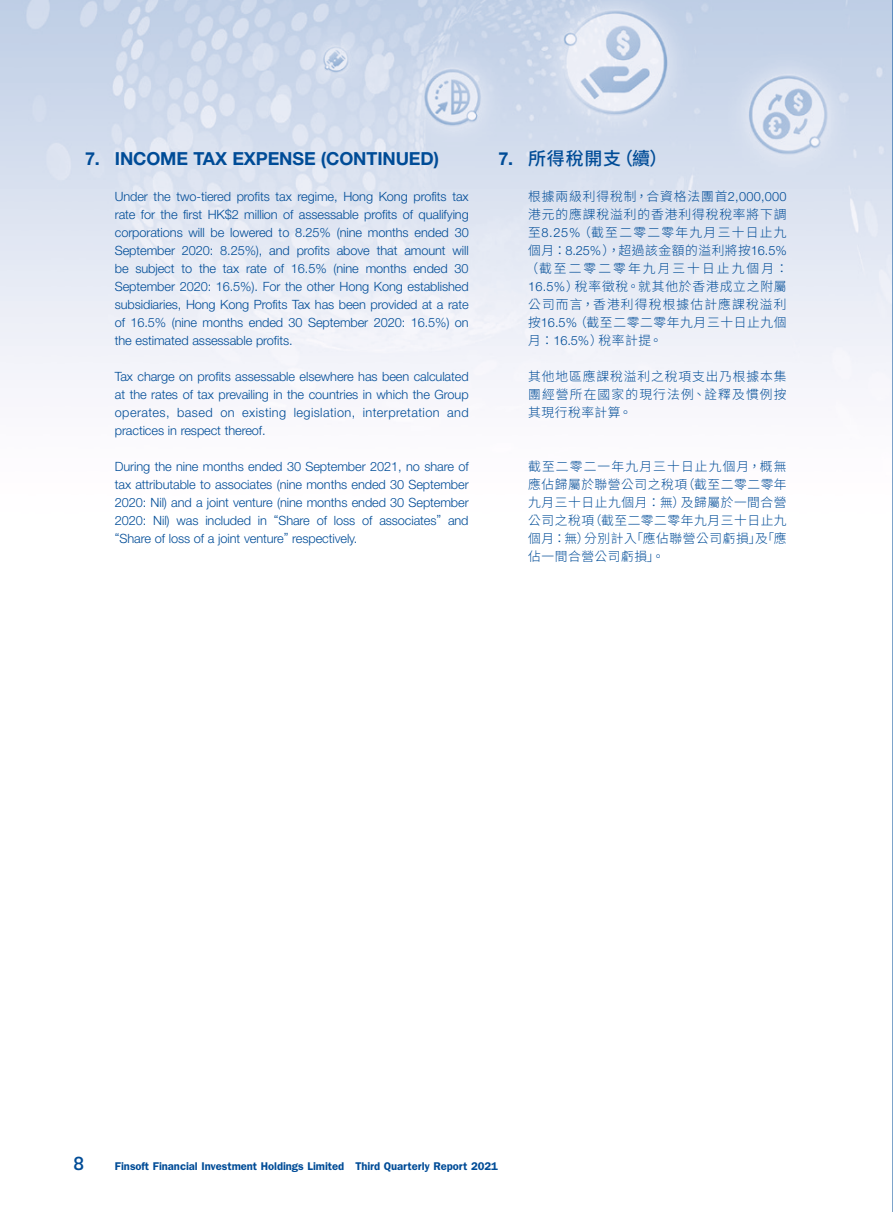
<style>
.page{position:relative;width:893px;height:1212px;background:#fff}
.page>*{position:absolute;margin:0;border:0;box-sizing:border-box;transform-origin:0 0}
.Heading_1{font:700 18px "Helvetica Neue LT Std";letter-spacing:-.005em;color:#004c97}
.C_Heading_1{font:500 18px "Source Han Sans TC";letter-spacing:.045em;color:#004c97}
.t1{font:18px "Hermes";color:#004c97}
.Body_Text{font:300 12.75px/18px "Helvetica Neue LT Std";letter-spacing:-.005em;color:#004c97;text-align:justify}
.C_Body_Text{font:300 12.75px/18px "Source Han Sans TC";letter-spacing:.07em;color:#004c97;text-align:justify}
.t2{font:600 11.25px "ITC Franklin Gothic Std";letter-spacing:-.005em;color:#004c97}
.s1{font-family:"Helvetica Neue LT Std";font-weight:700}
.s2{font-family:"Helvetica Neue LT Std"}
</style>
<div class="page">
<img style="left:0;top:0;width:892px;height:389px">
<svg style="left:892px;top:0;width:1px;height:1212px"></svg>
<p class="Heading_1" style="left:85px;top:147px;width:355px">7. INCOME TAX EXPENSE (CONTINUED)</p>
<p class="Body_Text" style="left:115px;top:187px;width:355px">Under the two-tiered profits tax regime, Hong Kong profits tax rate for the first HK$2 million of assessable profits of qualifying corporations will be lowered to 8.25% (nine months ended 30<br>September 2020: 8.25%), and profits above that amount will be subject to the tax rate of 16.5% (nine months ended 30<br>September 2020: 16.5%). For the other Hong Kong established subsidiaries, Hong Kong Profits Tax has been provided at a rate of 16.5% (nine months ended 30 September 2020: 16.5%) on the estimated assessable profits.</p>
<p class="Body_Text" style="left:115px;top:367px;width:355px">Tax charge on profits assessable elsewhere has been calculated at the rates of tax prevailing in the countries in which the Group operates, based on existing legislation, interpretation and practices in respect thereof.</p>
<p class="Body_Text" style="left:115px;top:457px;width:355px">During the nine months ended 30 September 2021, no share of tax attributable to associates (nine months ended 30 September 2020: Nil) and a joint venture (nine months ended 30 September 2020: Nil) was included in “Share of loss of associates” and “Share of loss of a joint venture” respectively.</p>
<p class="C_Heading_1" style="left:498px;top:148px;width:171px"><span class="s1">7.</span> 所得稅開支（續）</p>
<p class="C_Body_Text" style="left:525px;top:187px;width:264px;text-align:left">根據兩級利得稅制，合資格法團首<span class="s2">2,000,000</span>港元的應課稅溢利的香港利得稅稅率將下調至<span class="s2">8.25%</span>（截至二零二零年九月三十日止九個月：<span class="s2">8.25%</span>），超過該金額的溢利將按<span class="s2">16.5%</span>（截至二零二零年九月三十日止九個月：<br><span class="s2">16.5%</span>）稅率徵稅。就其他於香港成立之附屬公司而言，香港利得稅根據估計應課稅溢利按<span class="s2">16.5%</span>（截至二零二零年九月三十日止九個月：<span class="s2">16.5%</span>）稅率計提。</p>
<p class="C_Body_Text" style="left:528px;top:367px;width:260px">其他地區應課稅溢利之稅項支出乃根據本集團經營所在國家的現行法例、詮釋及慣例按其現行稅率計算。</p>
<p class="C_Body_Text" style="left:528px;top:457px;width:260px">截至二零二一年九月三十日止九個月，概無應佔歸屬於聯營公司之稅項（截至二零二零年九月三十日止九個月：無）及歸屬於一間合營公司之稅項（截至二零二零年九月三十日止九個月：無）分別計入「應佔聯營公司虧損」及「應佔一間合營公司虧損」。</p>
<h1 class="t1" style="left:73px;top:1151px;width:13px">8</h1>
<p class="t2" style="left:115px;top:1160px;width:385px">Finsoft Financial Investment Holdings Limited Third Quarterly Report 2021</p>
</div>
